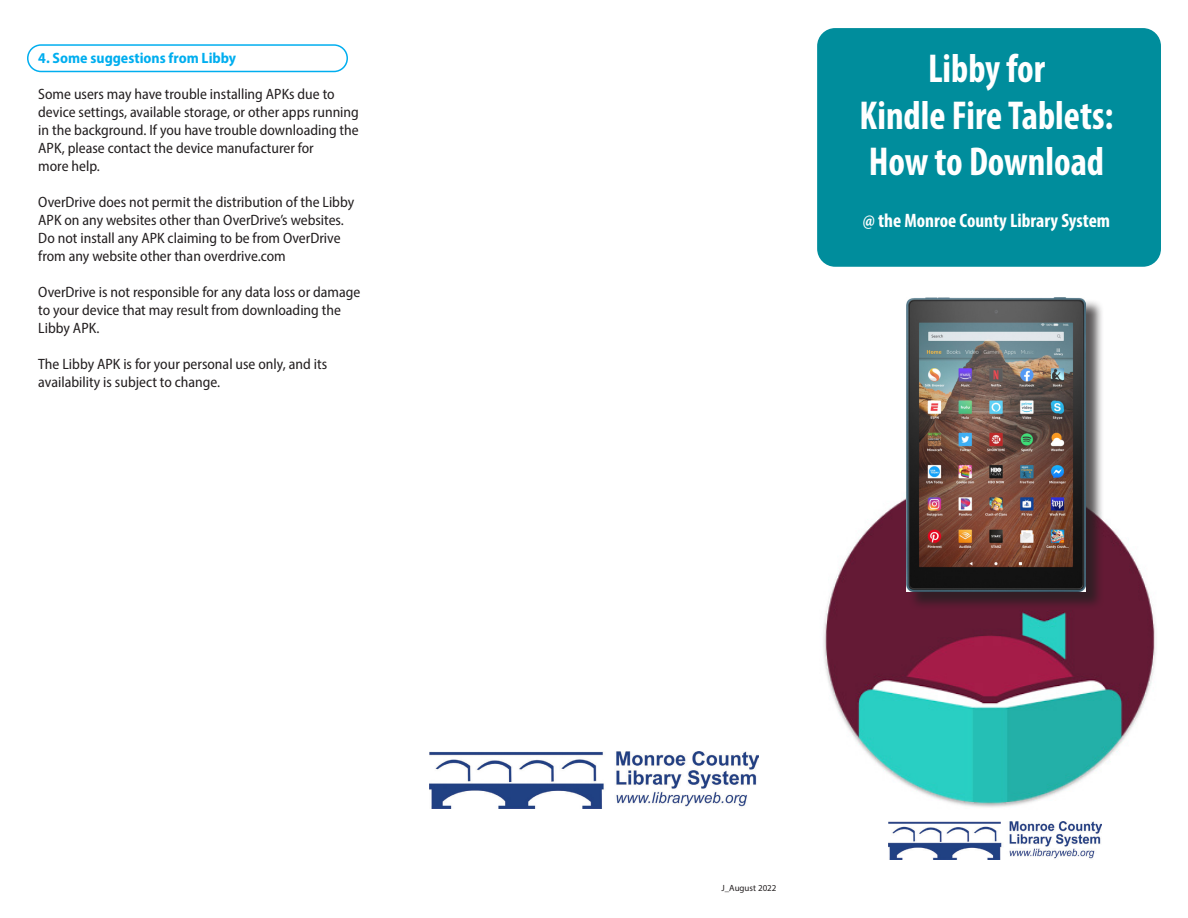
<style>
.page{position:relative;width:1188px;height:918px;background:#fff}
.page>*{position:absolute;margin:0;border:0;box-sizing:border-box;transform-origin:0 0}
.t1{font:700 condensed 40.5px/46.5px "Myriad Pro";color:#fff;text-align:center;scale:.95 1}
.t2{font:700 condensed 19.5px "Myriad Pro";color:#fff}
.t3{font:semi-condensed 15px/18px "Myriad Pro";color:#231f20}
.t4{font:700 semi-condensed 15px "Myriad Pro";color:#00aeef}
.t5{font:9px "Myriad Pro";color:#231f20}
</style>
<div class="page">
<div style="left:27px;top:44px;width:321px;height:28px;border:2px solid #00aeef;border-radius:13px"></div>
<img style="left:430px;top:751px;width:328px;height:58px">
<div style="left:817px;top:28px;width:344px;height:239px;background:#008d9c;border-radius:18px"></div>
<img style="left:889px;top:822px;width:213px;height:37px">
<img style="left:823px;top:498px;width:333px;height:310px">
<div style="left:908px;top:299px;width:196px;height:311px;background:#231f20;opacity:.75"></div>
<img style="left:906px;top:297px;width:179px;height:294px">
<p class="t4" style="left:38px;top:48px;width:199px">4. Some suggestions from Libby</p>
<p class="t3" style="left:38px;top:85px;width:322px">Some users may have trouble installing APKs due to device settings, available storage, or other apps running in the background. If you have trouble downloading the APK, please contact the device manufacturer for<br>more help.</p>
<p class="t3" style="left:38px;top:193px;width:317px">OverDrive does not permit the distribution of the Libby APK on any websites other than OverDrive’s websites.<br>Do not install any APK claiming to be from OverDrive from any website other than overdrive.com</p>
<p class="t3" style="left:38px;top:283px;width:324px">OverDrive is not responsible for any data loss or damage to your device that may result from downloading the<br>Libby APK.</p>
<p class="t3" style="left:38px;top:355px;width:290px">The Libby APK is for your personal use only, and its availability is subject to change.</p>
<h1 class="t1" style="left:860px;top:45px;width:269px">Libby for<br>Kindle Fire Tablets:<br>How to Download</h1>
<h2 class="t2" style="left:863px;top:208px;width:249px">@ the Monroe County Library System</h2>
<p class="t5" style="left:721px;top:883px;width:57px">J_August 2022</p>
</div>
